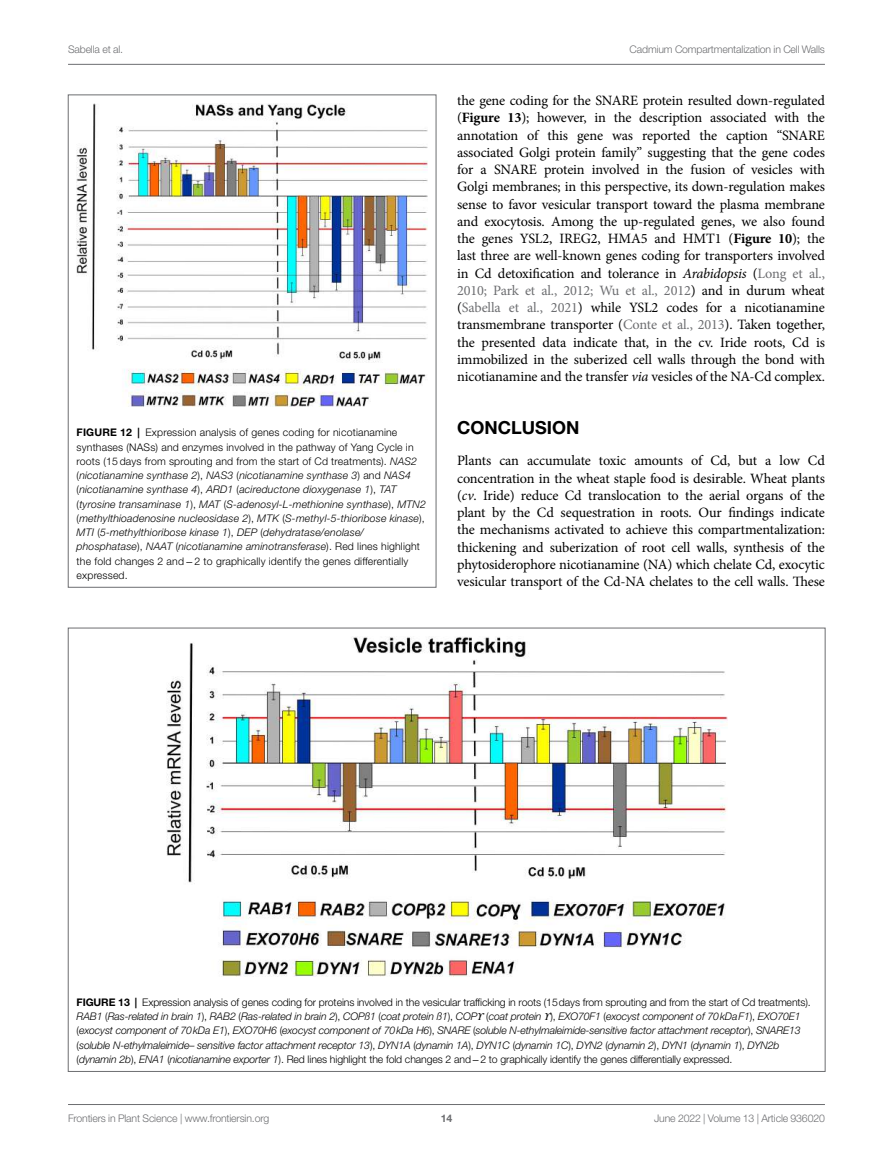
<style>
.page{position:relative;width:893px;height:1170px;background:#fff}
.page>*{position:absolute;margin:0;border:0;box-sizing:border-box;transform-origin:0 0}
.t1{font:700 18px "Helvetica Neue LT Std";color:#000}
.t2{font:14.25px/17.2px "Minion Pro";letter-spacing:-.01em;color:#000;text-align:justify}
.t3{font:italic 300 10.5px/14.2px "Helvetica Neue LT Std";letter-spacing:-.01em;color:#000}
.t4{font:italic 300 10.5px/14.2px "Helvetica Neue LT Std";letter-spacing:.015em;color:#000}
.t5{font:300 10.5px "Helvetica Neue LT Std";letter-spacing:-.015em;color:#6d6e71}
.t6{font:700 10.5px "Helvetica Neue LT Std";color:#6d6e71}
.s1{font-weight:700;font-style:normal}
.s2{font-style:normal}
.s3{font-family:"STIX General";font-weight:400;font-style:normal}
.s4{font-weight:700}
.s5{font-style:italic}
.s6{color:#6d6e71}
.s7{font-family:"STIX General";font-weight:400}
</style>
<div class="page">
<hr style="left:68px;top:64px;width:757px;height:1px;background:#6d6e71">
<hr style="left:68px;top:1104px;width:757px;height:1px;background:#6d6e71">
<img style="left:166px;top:636px;width:561px;height:340px">
<img style="left:77px;top:103px;width:351px;height:304px">
<p class="t5" style="left:68px;top:42px;width:57px">Sabella et al.</p>
<p class="t5" style="left:630px;top:42px;width:197px">Cadmium Compartmentalization in Cell Walls</p>
<p class="t4" style="left:77px;top:425px;width:351px"><span class="s1">FIGURE 12 |</span> <span class="s2">Expression analysis of genes coding for nicotianamine synthases (NASs) and enzymes involved in the pathway of Yang Cycle in roots (15 days from sprouting and from the start of Cd treatments).</span> NAS2 <span class="s2">(</span>nicotianamine synthase 2<span class="s2">),</span> NAS3 <span class="s2">(</span>nicotianamine synthase 3<span class="s2">) and</span> NAS4 <span class="s2">(</span>nicotianamine synthase 4<span class="s2">),</span> ARD1 <span class="s2">(</span>acireductone dioxygenase 1<span class="s2">),</span> TAT <span class="s2">(</span>tyrosine transaminase 1<span class="s2">),</span> MAT <span class="s2">(</span>S-adenosyl-L-methionine synthase<span class="s2">),</span> MTN2 <span class="s2">(</span>methylthioadenosine nucleosidase 2<span class="s2">),</span> MTK <span class="s2">(</span>S-methyl-5-thioribose kinase<span class="s2">), </span>MTI <span class="s2">(</span>5-methylthioribose kinase 1<span class="s2">),</span> DEP <span class="s2">(</span>dehydratase/enolase/ phosphatase<span class="s2">),</span> NAAT <span class="s2">(</span>nicotianamine aminotransferase<span class="s2">). Red lines highlight the fold changes 2 and</span><span class="s3">−</span><span class="s2">2 to graphically identify the genes differentially expressed.</span></p>
<p class="t2" style="left:457px;top:92px;width:369px">the gene coding for the SNARE protein resulted down-regulated (<span class="s4">Figure 13</span>); however, in the description associated with the annotation of this gene was reported the caption “SNARE associated Golgi protein family” suggesting that the gene codes for a SNARE protein involved in the fusion of vesicles with Golgi membranes; in this perspective, its down-regulation makes sense to favor vesicular transport toward the plasma membrane and exocytosis. Among the up-regulated genes, we also found the genes YSL2, IREG2, HMA5 and HMT1 (<span class="s4">Figure 10</span>); the last three are well-known genes coding for transporters involved in Cd detoxification and tolerance in <span class="s5">Arabidopsis</span> (<span class="s6">Long et al., 2010; Park et al., 2012; Wu et al., 2012</span>) and in durum wheat (<span class="s6">Sabella et al., 2021</span>) while YSL2 codes for a nicotianamine transmembrane transporter (<span class="s6">Conte et al., 2013</span>). Taken together, the presented data indicate that, in the cv. Iride roots, Cd is immobilized in the suberized cell walls through the bond with nicotianamine and the transfer <span class="s5">via</span> vesicles of the NA-Cd complex.</p>
<p class="t1" style="left:457px;top:416px;width:124px">CONCLUSION</p>
<p class="t2" style="left:457px;top:452px;width:369px">Plants can accumulate toxic amounts of Cd, but a low Cd concentration in the wheat staple food is desirable. Wheat plants (<span class="s5">cv</span>. Iride) reduce Cd translocation to the aerial organs of the plant by the Cd sequestration in roots. Our findings indicate the mechanisms activated to achieve this compartmentalization: thickening and suberization of root cell walls, synthesis of the phytosiderophore nicotianamine (NA) which chelate Cd, exocytic vesicular transport of the Cd-NA chelates to the cell walls. These</p>
<p class="t3" style="left:77px;top:994px;width:736px"><span class="s1">FIGURE 13 |</span> <span class="s2">Expression analysis of genes coding for proteins involved in the vesicular trafficking in roots (15days from sprouting and from the start of Cd treatments).<br></span>RAB1 <span class="s2">(</span>Ras-related in brain 1<span class="s2">),</span> RAB2 <span class="s2">(</span>Ras-related in brain 2<span class="s2">),</span> COPß1 <span class="s2">(</span>coat protein ß1<span class="s2">),</span> COP<span class="s7">ϒ</span> <span class="s2">(</span>coat protein <span class="s7">ϒ</span><span class="s2">),</span> EXO70F1 <span class="s2">(</span>exocyst component of 70kDaF1<span class="s2">),</span> EXO70E1 <span class="s2">(</span>exocyst component of 70kDa E1<span class="s2">),</span> EXO70H6 <span class="s2">(</span>exocyst component of 70kDa H6<span class="s2">),</span> SNARE <span class="s2">(</span>soluble N-ethylmaleimide-sensitive factor attachment receptor<span class="s2">),</span> SNARE13 <span class="s2">(</span>soluble N-ethylmaleimide– sensitive factor attachment receptor 13<span class="s2">),</span> DYN1A <span class="s2">(</span>dynamin 1A<span class="s2">),</span> DYN1C <span class="s2">(</span>dynamin 1C<span class="s2">),</span> DYN2 <span class="s2">(</span>dynamin 2<span class="s2">),</span> DYN1 <span class="s2">(</span>dynamin 1<span class="s2">),</span> DYN2b <span class="s2">(</span>dynamin 2b<span class="s2">),</span> ENA1 <span class="s2">(</span>nicotianamine exporter 1<span class="s2">). Red lines highlight the fold changes 2 and</span><span class="s3">−</span><span class="s2">2 to graphically identify the genes differentially expressed.</span></p>
<p class="t5" style="left:68px;top:1111px;width:203px">Frontiers in Plant Science | www.frontiersin.org</p>
<p class="t6" style="left:441px;top:1111px;width:13px">14</p>
<p class="t5" style="left:654px;top:1111px;width:172px">June 2022 | Volume 13 | Article 936020</p>
</div>
